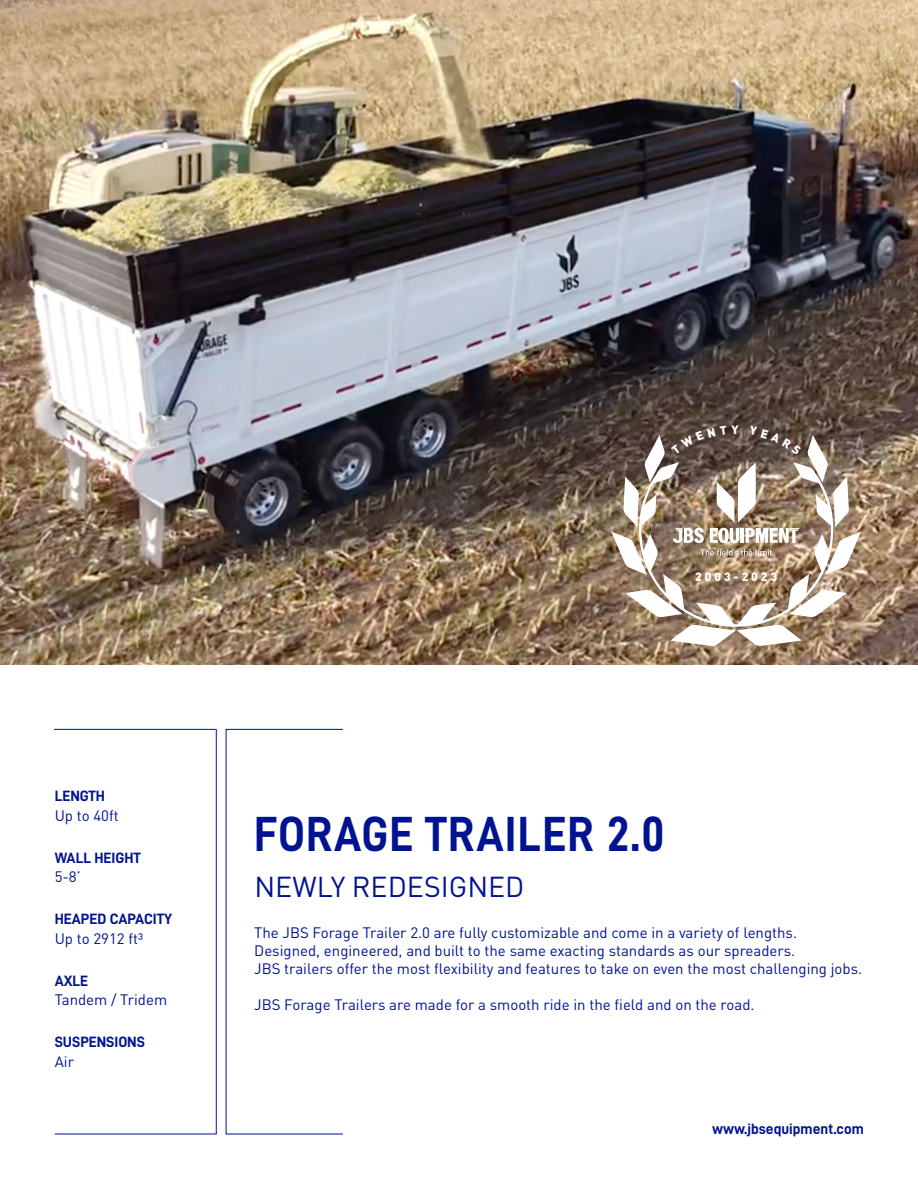
<style>
.page{position:relative;width:918px;height:1188px;background:#fff}
.page>*{position:absolute;margin:0;border:0;box-sizing:border-box;transform-origin:0 0}
.t1{font:49.5px "D DIN PRO Bold";letter-spacing:.025em;color:#001391;scale:.91 1}
.t2{font:28.5px "DIN Pro";color:#001391}
.t3{font:15px/18px "DIN Pro";color:#001391}
.t4{font:15px "D DIN PRO Bold";color:#001391}
.t5{font:900 12px "DIN Pro";letter-spacing:.25em;color:#fff}
</style>
<div class="page">
<img style="left:0;top:0;width:918px;height:665px">
<hr style="left:226px;top:729px;width:1px;height:405px;background:#001391">
<hr style="left:226px;top:729px;width:117px;height:1px;background:#001391">
<hr style="left:226px;top:1134px;width:117px;height:1px;background:#001391">
<hr style="left:216px;top:729px;width:1px;height:405px;background:#001391">
<hr style="left:54px;top:729px;width:162px;height:1px;background:#001391">
<hr style="left:55px;top:1134px;width:162px;height:1px;background:#001391">
<svg style="left:611px;top:425px;width:250px;height:221px"></svg>
<p class="t5" style="left:695px;top:567px;width:84px">2003-2023</p>
<p class="t4" style="left:55px;top:788px;width:52px">LENGTH</p>
<p class="t3" style="left:55px;top:806px;width:66px">Up to 40ft</p>
<p class="t4" style="left:55px;top:849px;width:88px">WALL HEIGHT</p>
<p class="t3" style="left:55px;top:867px;width:27px">5-8’</p>
<p class="t4" style="left:55px;top:911px;width:119px">HEAPED CAPACITY</p>
<p class="t3" style="left:55px;top:929px;width:90px">Up to 2912 ft3</p>
<p class="t4" style="left:55px;top:972px;width:35px">AXLE</p>
<p class="t3" style="left:55px;top:990px;width:114px">Tandem / Tridem</p>
<p class="t4" style="left:55px;top:1034px;width:92px">SUSPENSIONS</p>
<p class="t3" style="left:55px;top:1052px;width:21px">Air</p>
<h1 class="t1" style="left:254px;top:806px;width:452px">FORAGE TRAILER 2.0</h1>
<h2 class="t2" style="left:254px;top:865px;width:272px">NEWLY REDESIGNED</h2>
<p class="t3" style="left:254px;top:923px;width:609px">The JBS Forage Trailer 2.0 are fully customizable and come in a variety of lengths.<br>Designed, engineered, and built to the same exacting standards as our spreaders.<br>JBS trailers offer the most flexibility and features to take on even the most challenging jobs.</p>
<p class="t3" style="left:254px;top:995px;width:502px">JBS Forage Trailers are made for a smooth ride in the field and on the road.</p>
<p class="t4" style="left:712px;top:1121px;width:153px">www.jbsequipment.com</p>
</div>
